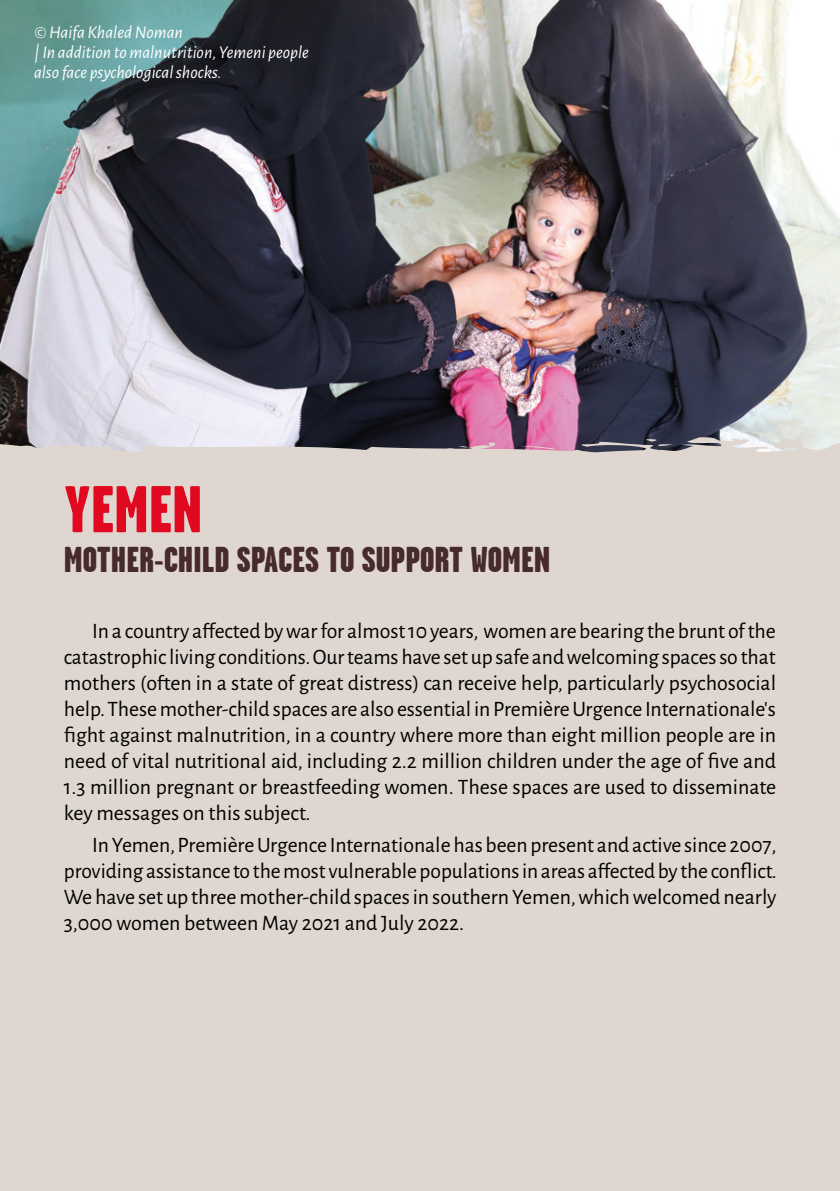
<style>
.page{position:relative;width:840px;height:1191px;background:#fff}
.page>*{position:absolute;margin:0;border:0;box-sizing:border-box;transform-origin:0 0}
.t1{font:900 66px "Garage Gothic";color:#e00920}
.t2{font:900 36px "Garage Gothic";color:#472a2a}
.t3{font:22px/26px "Alegreya Sans";color:#000;text-align:justify}
.t4{font:italic 18px/20px "Alegreya Sans";color:#fff}
</style>
<div class="page">
<img style="left:0;top:0;width:839px;height:437px">
<svg style="left:446px;top:447px;width:14px;height:4px"></svg>
<svg style="left:645px;top:439px;width:29px;height:7px"></svg>
<div style="left:0;top:451px;width:839px;height:740px;background:#dfd7cf"></div>
<svg style="left:519px;top:446px;width:36px;height:10px"></svg>
<p class="t4" style="left:34px;top:21px;width:276px">© Haifa Khaled Noman<br>| In addition to malnutrition, Yemeni people also face psychological shocks.</p>
<h1 class="t1" style="left:64px;top:473px;width:140px">YEMEN</h1>
<h2 class="t2" style="left:64px;top:540px;width:488px">MOTHER-CHILD SPACES TO SUPPORT WOMEN</h2>
<p class="t3" style="left:64px;top:617px;width:713px;text-indent:28px">In a country affected by war for almost 10 years, women are bearing the brunt of the catastrophic living conditions. Our teams have set up safe and welcoming spaces so that mothers (often in a state of great distress) can receive help, particularly psychosocial help. These mother-child spaces are also essential in Première Urgence Internationale's fight against malnutrition, in a country where more than eight million people are in need of vital nutritional aid, including 2.2 million children under the age of five and 1.3 million pregnant or breastfeeding women. These spaces are used to disseminate key messages on this subject.</p>
<p class="t3" style="left:64px;top:831px;width:714px;text-indent:28px">In Yemen, Première Urgence Internationale has been present and active since 2007, providing assistance to the most vulnerable populations in areas affected by the conflict.<br>We have set up three mother-child spaces in southern Yemen, which welcomed nearly 3,000 women between May 2021 and July 2022.</p>
</div>
